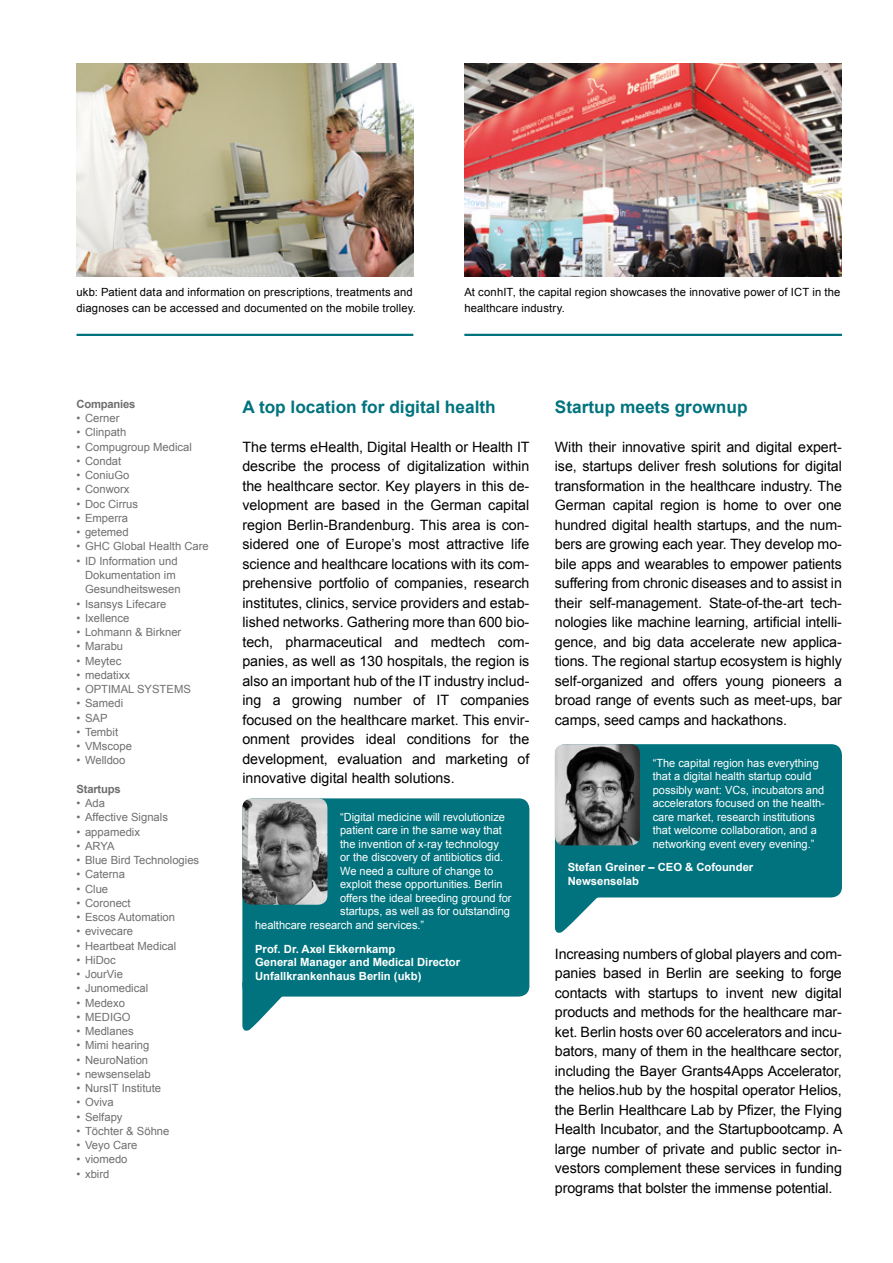
<style>
.page{position:relative;width:893px;height:1263px;background:#fff}
.page>*{position:absolute;margin:0;border:0;box-sizing:border-box;transform-origin:0 0}
.t1{font:700 17.25px "Arial";color:#00737e}
.t2{font:14.25px/19.5px "Arial";letter-spacing:-.005em;color:#000;text-align:justify}
.t3{font:11.25px/14.2px "Arial";color:#706f6f}
.t4{font:11.25px/13.5px "Arial";color:#fff}
.t5{font:11.25px/16.5px "Arial";letter-spacing:.015em;color:#000}
.t6{font:700 11.25px/13.5px "Arial";color:#fff}
.t7{font:700 11.25px "Arial";letter-spacing:-.02em;color:#706f6f}
</style>
<div class="page">
<img style="left:77px;top:64px;width:336px;height:212px">
<img style="left:464px;top:64px;width:378px;height:212px">
<hr style="left:77px;top:334px;width:336px;height:2px;background:#00737e">
<hr style="left:464px;top:334px;width:378px;height:2px;background:#00737e">
<div style="left:242px;top:798px;width:287px;height:198px;background:#00737e;border-radius:11px"></div>
<svg style="left:242px;top:982px;width:45px;height:49px"></svg>
<img style="left:242px;top:798px;width:85px;height:107px">
<div style="left:555px;top:744px;width:287px;height:153px;background:#00737e;border-radius:11px"></div>
<svg style="left:555px;top:890px;width:45px;height:43px"></svg>
<img style="left:555px;top:744px;width:85px;height:101px">
<p class="t5" style="left:77px;top:284px;width:341px">ukb: Patient data and information on prescriptions, treatments and diagnoses can be accessed and documented on the mobile trolley.</p>
<p class="t5" style="left:464px;top:284px;width:377px">At conhIT, the capital region showcases the innovative power of ICT in the healthcare industry.</p>
<p class="t7" style="left:77px;top:397px;width:60px">Companies</p>
<p class="t3" style="left:77px;top:411px;width:44px">• Cerner</p>
<p class="t3" style="left:77px;top:425px;width:51px">• Clinpath</p>
<p class="t3" style="left:77px;top:440px;width:117px">• Compugroup Medical</p>
<p class="t3" style="left:77px;top:454px;width:46px">• Condat</p>
<p class="t3" style="left:77px;top:468px;width:54px">• ConiuGo</p>
<p class="t3" style="left:77px;top:482px;width:54px">• Conworx</p>
<p class="t3" style="left:77px;top:497px;width:63px">• Doc Cirrus</p>
<p class="t3" style="left:77px;top:511px;width:53px">• Emperra</p>
<p class="t3" style="left:77px;top:525px;width:54px">• getemed</p>
<p class="t3" style="left:77px;top:539px;width:134px">• GHC Global Health Care</p>
<p class="t3" style="left:85px;top:554px;width:97px;text-indent:-9px">• ID Information und<br>Dokumentation im<br>Gesundheitswesen</p>
<p class="t3" style="left:77px;top:596px;width:91px">• Isansys Lifecare</p>
<p class="t3" style="left:77px;top:611px;width:54px">• Ixellence</p>
<p class="t3" style="left:77px;top:625px;width:106px">• Lohmann &amp; Birkner</p>
<p class="t3" style="left:77px;top:639px;width:48px">• Marabu</p>
<p class="t3" style="left:77px;top:653px;width:46px">• Meytec</p>
<p class="t3" style="left:77px;top:668px;width:55px">• medatixx</p>
<p class="t3" style="left:77px;top:682px;width:116px">• OPTIMAL SYSTEMS</p>
<p class="t3" style="left:77px;top:696px;width:48px">• Samedi</p>
<p class="t3" style="left:77px;top:711px;width:33px">• SAP</p>
<p class="t3" style="left:77px;top:725px;width:43px">• Tembit</p>
<p class="t3" style="left:77px;top:739px;width:57px">• VMscope</p>
<p class="t3" style="left:77px;top:753px;width:50px">• Welldoo</p>
<p class="t7" style="left:77px;top:781px;width:46px">Startups</p>
<p class="t3" style="left:77px;top:796px;width:30px">• Ada</p>
<p class="t3" style="left:77px;top:810px;width:93px">• Affective Signals</p>
<p class="t3" style="left:77px;top:825px;width:65px">• appamedix</p>
<p class="t3" style="left:77px;top:839px;width:40px">• ARYA</p>
<p class="t3" style="left:77px;top:853px;width:124px">• Blue Bird Technologies</p>
<p class="t3" style="left:77px;top:867px;width:50px">• Caterna</p>
<p class="t3" style="left:77px;top:882px;width:33px">• Clue</p>
<p class="t3" style="left:77px;top:896px;width:56px">• Coronect</p>
<p class="t3" style="left:77px;top:910px;width:100px">• Escos Automation</p>
<p class="t3" style="left:77px;top:924px;width:58px">• evivecare</p>
<p class="t3" style="left:77px;top:939px;width:101px">• Heartbeat Medical</p>
<p class="t3" style="left:77px;top:953px;width:41px">• HiDoc</p>
<p class="t3" style="left:77px;top:967px;width:48px">• JourVie</p>
<p class="t3" style="left:77px;top:981px;width:73px">• Junomedical</p>
<p class="t3" style="left:77px;top:996px;width:50px">• Medexo</p>
<p class="t3" style="left:77px;top:1010px;width:56px">• MEDIGO</p>
<p class="t3" style="left:77px;top:1024px;width:59px">• Medlanes</p>
<p class="t3" style="left:77px;top:1038px;width:74px">• Mimi hearing</p>
<p class="t3" style="left:77px;top:1053px;width:73px">• NeuroNation</p>
<p class="t3" style="left:77px;top:1067px;width:76px">• newsenselab</p>
<p class="t3" style="left:77px;top:1081px;width:86px">• NursIT Institute</p>
<p class="t3" style="left:77px;top:1095px;width:39px">• Oviva</p>
<p class="t3" style="left:77px;top:1110px;width:48px">• Selfapy</p>
<p class="t3" style="left:77px;top:1124px;width:94px">• Töchter &amp; Söhne</p>
<p class="t3" style="left:77px;top:1138px;width:63px">• Veyo Care</p>
<p class="t3" style="left:77px;top:1152px;width:53px">• viomedo</p>
<p class="t3" style="left:77px;top:1167px;width:34px">• xbird</p>
<p class="t1" style="left:242px;top:395px;width:255px">A top location for digital health</p>
<p class="t2" style="left:242px;top:437px;width:289px">The terms eHealth, Digital Health or Health IT describe the process of digitalization within the healthcare sector. Key players in this de&shy;velopment are based in the German capital region Berlin-Brandenburg. This area is con&shy;sidered one of Europe’s most attractive life science and healthcare locations with its com&shy;prehensive portfolio of companies, research institutes, clinics, service providers and estab&shy;lished networks. Gathering more than 600 bio&shy;tech, pharmaceutical and medtech com&shy;panies, as well as 130 hospitals, the region is also an important hub of the IT industry includ&shy;ing a growing number of IT companies focused on the healthcare market. This envir&shy;onment provides ideal conditions for the development, evaluation and marketing of innovative digital health solutions.</p>
<p class="t4" style="left:340px;top:810px;width:166px">“Digital medicine will revolutionize</p>
<p class="t4" style="left:340px;top:824px;width:163px">patient care in the same way that</p>
<p class="t4" style="left:340px;top:837px;width:160px">the invention of x-ray technology</p>
<p class="t4" style="left:340px;top:851px;width:164px">or the discovery of antibiotics did.</p>
<p class="t4" style="left:340px;top:864px;width:155px">We need a culture of change to</p>
<p class="t4" style="left:340px;top:878px;width:164px">exploit these opportunities. Berlin</p>
<p class="t4" style="left:340px;top:891px;width:173px">offers the ideal breeding ground for</p>
<p class="t4" style="left:340px;top:905px;width:171px">startups, as well as for outstanding</p>
<p class="t4" style="left:255px;top:918px;width:171px">healthcare research and services.”</p>
<p class="t6" style="left:255px;top:942px;width:207px">Prof. Dr. Axel Ekkernkamp<br>General Manager and Medical Director<br>Unfallkrankenhaus Berlin (ukb)</p>
<p class="t1" style="left:555px;top:395px;width:194px">Startup meets grownup</p>
<p class="t2" style="left:555px;top:437px;width:288px">With their innovative spirit and digital expert&shy;ise, startups deliver fresh solutions for digital transformation in the healthcare industry. The German capital region is home to over one hundred digital health startups, and the num&shy;bers are growing each year. They develop mo&shy;bile apps and wearables to empower patients suffering from chronic diseases and to assist in their self-management. State-of-the-art tech&shy;nologies like machine learning, artificial intelli&shy;gence, and big data accelerate new applica&shy;tions. The regional startup ecosystem is highly self-organized and offers young pioneers a broad range of events such as meet-ups, bar camps, seed camps and hackathons.</p>
<p class="t4" style="left:653px;top:756px;width:174px">“The capital region has everything that a digital health startup could possibly want: VCs, incubators and accelerators focused on the health&shy;care market, research institutions that welcome collaboration, and a networking event every evening.”</p>
<p class="t6" style="left:568px;top:861px;width:187px">Stefan Greiner – CEO &amp; Cofounder<br>Newsenselab</p>
<p class="t2" style="left:555px;top:944px;width:289px">Increasing numbers of global players and com&shy;panies based in Berlin are seeking to forge contacts with startups to invent new digital products and methods for the healthcare mar&shy;ket. Berlin hosts over 60 accelerators and incu&shy;bators, many of them in the healthcare sector, including the Bayer Grants4Apps Accelerator, the helios.hub by the hospital operator Helios, the Berlin Healthcare Lab by Pfizer, the Flying Health Incubator, and the Startupbootcamp. A large number of private and public sector in&shy;vestors complement these services in funding programs that bolster the immense potential.</p>
</div>
